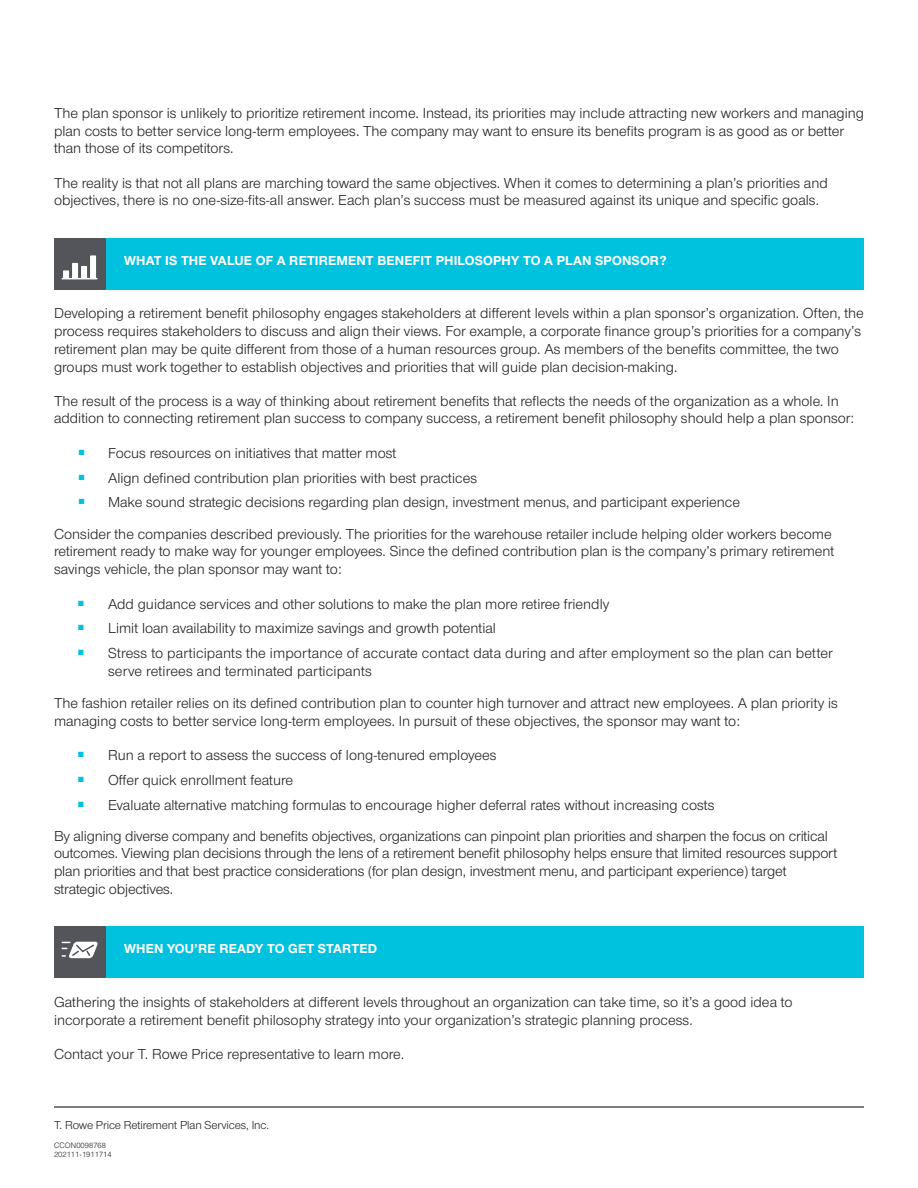
<style>
.page{position:relative;width:918px;height:1188px;background:#fff}
.page>*{position:absolute;margin:0;border:0;box-sizing:border-box;transform-origin:0 0}
.t1{font:15px/17.7px "Nimbus Sans Novus";color:#231f20}
.t2{font:700 13.5px "Nimbus Sans Novus";letter-spacing:.01em;color:#fff}
.t3{font:12px "Nimbus Sans Novus";letter-spacing:-.01em;color:#231f20}
.t4{font:300 7.5px/9px "Helvetica LT Std";letter-spacing:.01em;color:#231f20}
</style>
<div class="page">
<hr style="left:54px;top:1107px;width:810px;height:1px;background:#54555a">
<div style="left:54px;top:238px;width:810px;height:52px;background:#00c2df"></div>
<div style="left:54px;top:238px;width:52px;height:52px;background:#54555a"></div>
<div style="left:54px;top:926px;width:810px;height:51px;background:#00c2df"></div>
<div style="left:54px;top:926px;width:52px;height:51px;background:#54555a"></div>
<svg style="left:62px;top:942px;width:36px;height:16px"></svg>
<svg style="left:62px;top:255px;width:36px;height:24px"></svg>
<p class="t1" style="left:54px;top:104px;width:812px">The plan sponsor is unlikely to prioritize retirement income. Instead, its priorities may include attracting new workers and managing plan costs to better service long-term employees. The company may want to ensure its benefits program is as good as or better than those of its competitors.</p>
<p class="t1" style="left:54px;top:173px;width:775px">The reality is that not all plans are marching toward the same objectives. When it comes to determining a plan’s priorities and objectives, there is no one-size-fits-all answer. Each plan’s success must be measured against its unique and specific goals.</p>
<p class="t2" style="left:124px;top:252px;width:544px">WHAT IS THE VALUE OF A RETIREMENT BENEFIT PHILOSOPHY TO A PLAN SPONSOR?</p>
<p class="t1" style="left:54px;top:304px;width:811px">Developing a retirement benefit philosophy engages stakeholders at different levels within a plan sponsor’s organization. Often, the process requires stakeholders to discuss and align their views. For example, a corporate finance group’s priorities for a company’s retirement plan may be quite different from those of a human resources group. As members of the benefits committee, the two groups must work together to establish objectives and priorities that will guide plan decision-making.</p>
<p class="t1" style="left:54px;top:391px;width:802px">The result of the process is a way of thinking about retirement benefits that reflects the needs of the organization as a whole. In addition to connecting retirement plan success to company success, a retirement benefit philosophy should help a plan sponsor:</p>
<p class="t1" style="left:79px;top:444px;width:319px"><sup>■</sup> Focus resources on initiatives that matter most</p>
<p class="t1" style="left:79px;top:468px;width:400px"><sup>■</sup> Align defined contribution plan priorities with best practices</p>
<p class="t1" style="left:54px;top:486px;width:779px;line-height:31.2px;text-indent:25px"><sup>■</sup> Make sound strategic decisions regarding plan design, investment menus, and participant experience<br>Consider the companies described previously. The priorities for the warehouse retailer include helping older workers become</p>
<p class="t1" style="left:54px;top:542px;width:782px">retirement ready to make way for younger employees. Since the defined contribution plan is the company’s primary retirement savings vehicle, the plan sponsor may want to:</p>
<p class="t1" style="left:78px;top:594px;width:533px"><sup>■</sup> Add guidance services and other solutions to make the plan more retiree friendly</p>
<p class="t1" style="left:78px;top:619px;width:420px"><sup>■</sup> Limit loan availability to maximize savings and growth potential</p>
<p class="t1" style="left:108px;top:644px;width:726px;text-indent:-30px"><sup>■</sup> Stress to participants the importance of accurate contact data during and after employment so the plan can better serve retirees and terminated participants</p>
<p class="t1" style="left:54px;top:693px;width:786px">The fashion retailer relies on its defined contribution plan to counter high turnover and attract new employees. A plan priority is managing costs to better service long-term employees. In pursuit of these objectives, the sponsor may want to:</p>
<p class="t1" style="left:78px;top:746px;width:420px"><sup>■</sup> Run a report to assess the success of long-tenured employees</p>
<p class="t1" style="left:78px;top:770px;width:217px"><sup>■</sup> Offer quick enrollment feature</p>
<p class="t1" style="left:54px;top:788px;width:776px;line-height:31.2px;text-indent:24px"><sup>■</sup> Evaluate alternative matching formulas to encourage higher deferral rates without increasing costs<br>By aligning diverse company and benefits objectives, organizations can pinpoint plan priorities and sharpen the focus on critical</p>
<p class="t1" style="left:54px;top:844px;width:785px">outcomes. Viewing plan decisions through the lens of a retirement benefit philosophy helps ensure that limited resources support plan priorities and that best practice considerations (for plan design, investment menu, and participant experience) target strategic objectives.</p>
<p class="t2" style="left:124px;top:939px;width:255px">WHEN YOU’RE READY TO GET STARTED</p>
<p class="t1" style="left:54px;top:993px;width:740px">Gathering the insights of stakeholders at different levels throughout an organization can take time, so it’s a good idea to incorporate a retirement benefit philosophy strategy into your organization’s strategic planning process.</p>
<p class="t1" style="left:54px;top:1045px;width:352px">Contact your T. Rowe Price representative to learn more.</p>
<p class="t3" style="left:54px;top:1117px;width:217px">T. Rowe Price Retirement Plan Services, Inc.</p>
<p class="t4" style="left:54px;top:1141px;width:59px">CCON0098768<br>202111-1911714</p>
</div>
